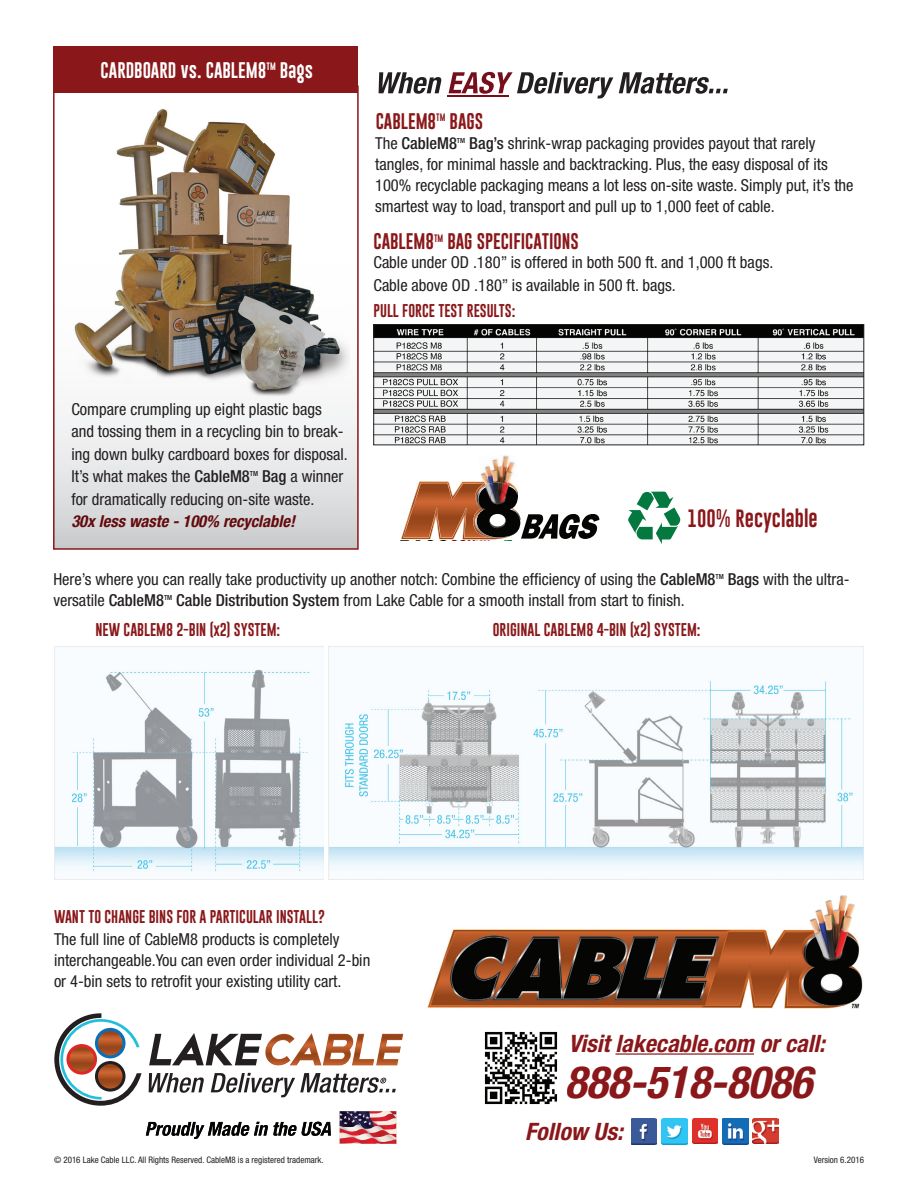
<style>
.page{position:relative;width:918px;height:1188px;background:#fff}
.page>*{position:absolute;margin:0;border:0;box-sizing:border-box;transform-origin:0 0}
.t1{font:italic 700 condensed 44.7px "Helvetica Neue";color:#8a171a}
.t2{font:italic 700 condensed 24px "Helvetica Neue";color:#8a171a}
.t3{font:18.3px "Gobold Lowplus";color:#8a171a}
.t4{font:condensed 16.5px/21px "Helvetica Neue";color:#231f20}
.t5{font:16.5px "Gobold Lowplus";color:#8a171a}
.t6{font:italic 700 condensed 16.5px "Helvetica Neue";color:#630a0c}
.t7{font:16.5px "Gobold Lowplus";color:#fff}
.t8{font:500 condensed 16.5px "Helvetica Neue";color:#231f20}
.t9{font:16.5px "Gobold Lowplus";color:#750f1b}
.t10{font:13.5px "Gobold Lowplus";color:#8a171a}
.t11{font:condensed 9px "Helvetica Neue";color:#231f20}
.t12{font:7.8px "Gobold Lowplus";color:#8a171a}
.t13{font:7.8px "Gobold Lowplus";color:#750f1b}
.t14{font:7.8px "Gobold Lowplus";color:#fff}
.t15{font:500 condensed 7.05px "Helvetica Neue";color:#231f20}
.s1{font-weight:400}
.s2{font-weight:500}
</style>
<div class="page">
<svg style="left:56px;top:353px;width:300px;height:194px"></svg>
<div style="left:53px;top:85px;width:306px;height:465px;border:2px solid #8a171a"></div>
<svg style="left:379px;top:72px;width:63px;height:22px"></svg>
<svg style="left:449px;top:72px;width:164px;height:27px"></svg>
<svg style="left:619px;top:72px;width:109px;height:22px"></svg>
<hr style="left:447px;top:96px;width:61px;height:1px;background:#750f1c">
<img style="left:116px;top:109px;width:195px;height:192px">
<img style="left:62px;top:301px;width:169px;height:98px">
<img style="left:328px;top:337px;width:21px;height:62px">
<div style="left:54px;top:46px;width:304px;height:47px;background:#8a171a"></div>
<img style="left:231px;top:293px;width:97px;height:108px">
<svg style="left:54px;top:1013px;width:88px;height:93px"></svg>
<svg style="left:149px;top:1073px;width:55px;height:20px"></svg>
<svg style="left:149px;top:1033px;width:254px;height:32px"></svg>
<svg style="left:211px;top:1073px;width:185px;height:24px"></svg>
<svg style="left:146px;top:1122px;width:185px;height:17px"></svg>
<svg style="left:340px;top:1111px;width:56px;height:33px"></svg>
<hr style="left:615px;top:1053px;width:139px;height:2px;background:#8a171a">
<img style="left:631px;top:1119px;width:25px;height:25px">
<img style="left:662px;top:1119px;width:25px;height:25px">
<img style="left:693px;top:1119px;width:25px;height:25px">
<img style="left:753px;top:1118px;width:25px;height:26px">
<img style="left:722px;top:1118px;width:26px;height:26px">
<img style="left:484px;top:1031px;width:74px;height:74px">
<img style="left:54px;top:647px;width:269px;height:233px">
<img style="left:328px;top:647px;width:535px;height:232px">
<img style="left:376px;top:326px;width:486px;height:117px">
<div style="left:374px;top:324px;width:490px;height:121px;border:1px solid #231f20"></div>
<svg style="left:628px;top:492px;width:52px;height:52px"></svg>
<img style="left:427px;top:895px;width:436px;height:114px">
<img style="left:480px;top:455px;width:35px;height:26px">
<svg style="left:401px;top:481px;width:199px;height:59px"></svg>
<p class="t7" style="left:101px;top:59px;width:167px">CARDBOARD vs. CABLEM8</p>
<p class="t14" style="left:267px;top:61px;width:11px">TM</p>
<p class="t7" style="left:280px;top:59px;width:35px">Bags</p>
<p class="t5" style="left:376px;top:110px;width:62px">CABLEM8</p>
<p class="t12" style="left:436px;top:113px;width:11px">TM</p>
<p class="t5" style="left:450px;top:110px;width:35px">BAGS</p>
<p class="t8" style="left:375px;top:133px;width:83px"><span class="s1">The</span> CableM8</p>
<p class="t15" style="left:457px;top:136px;width:10px">TM</p>
<p class="t4" style="left:375px;top:133px;width:480px;text-indent:94px"><span class="s2">Bag’s</span> shrink-wrap packaging provides payout that rarely tangles, for minimal hassle and backtracking. Plus, the easy disposal of its 100% recyclable packaging means a lot less on-site waste. Simply put, it’s the smartest way to load, transport and pull up to 1,000 feet of cable.</p>
<p class="t5" style="left:373px;top:231px;width:62px">CABLEM8</p>
<p class="t12" style="left:434px;top:233px;width:11px">TM</p>
<p class="t5" style="left:447px;top:231px;width:133px">BAG SPECIFICATIONS</p>
<p class="t4" style="left:373px;top:251px;width:401px;line-height:22.5px">Cable under OD .180” is offered in both 500 ft. and 1,000 ft bags.<br>Cable above OD .180” is available in 500 ft. bags.</p>
<p class="t10" style="left:374px;top:302px;width:143px">PULL FORCE TEST RESULTS:</p>
<p class="t4" style="left:71px;top:398px;width:278px;line-height:22.5px">Compare crumpling up eight plastic bags and tossing them in a recycling bin to break&shy;ing down bulky cardboard boxes for disposal.<br>It’s what makes the <span class="s2">CableM8</span></p>
<p class="t4" style="left:71px;top:465px;width:273px;line-height:22.5px;text-indent:191px"><span class="s2">Bag</span> a winner for dramatically reducing on-site waste.</p>
<p class="t6" style="left:71px;top:511px;width:225px">30x less waste - 100% recyclable!</p>
<p class="t15" style="left:250px;top:469px;width:10px">TM</p>
<p class="t9" style="left:450px;top:538px;width:27px">30X</p>
<p class="t13" style="left:476px;top:539px;width:16px">LESS</p>
<p class="t3" style="left:688px;top:507px;width:132px">100% Recyclable</p>
<p class="t4" style="left:53px;top:569px;width:664px">Here’s where you can really take productivity up another notch: Combine the efficiency of using the <span class="s2">CableM8</span></p>
<p class="t15" style="left:716px;top:572px;width:10px">TM</p>
<p class="t4" style="left:728px;top:569px;width:123px"><span class="s2">Bags</span> with the ultra-</p>
<p class="t4" style="left:53px;top:590px;width:112px">versatile <span class="s2">CableM8</span></p>
<p class="t15" style="left:164px;top:593px;width:10px">TM</p>
<p class="t4" style="left:176px;top:590px;width:510px"><span class="s2">Cable Distribution System</span> from Lake Cable for a smooth install from start to finish.</p>
<p class="t10" style="left:96px;top:621px;width:186px">NEW CABLEM8 2-BIN (x2) SYSTEM:</p>
<p class="t10" style="left:493px;top:621px;width:209px">ORIGINAL CABLEM8 4-BIN (x2) SYSTEM:</p>
<p class="t10" style="left:54px;top:908px;width:273px">WANT TO CHANGE BINS FOR A PARTICULAR INSTALL?</p>
<p class="t4" style="left:54px;top:928px;width:318px">The full line of CableM8 products is completely interchangeable.You can even order individual 2-bin or 4-bin sets to retrofit your existing utility cart.</p>
<h2 class="t2" style="left:569px;top:1029px;width:258px">Visit lakecable.com or call:</h2>
<h1 class="t1" style="left:565px;top:1055px;width:249px">888-518-8086</h1>
<h2 class="t2" style="left:525px;top:1117px;width:99px">Follow Us:</h2>
<p class="t11" style="left:54px;top:1155px;width:271px">© 2016 Lake Cable LLC. All Rights Reserved. CableM8 is a registered trademark.</p>
<p class="t11" style="left:814px;top:1155px;width:52px">Version 6.2016</p>
</div>
